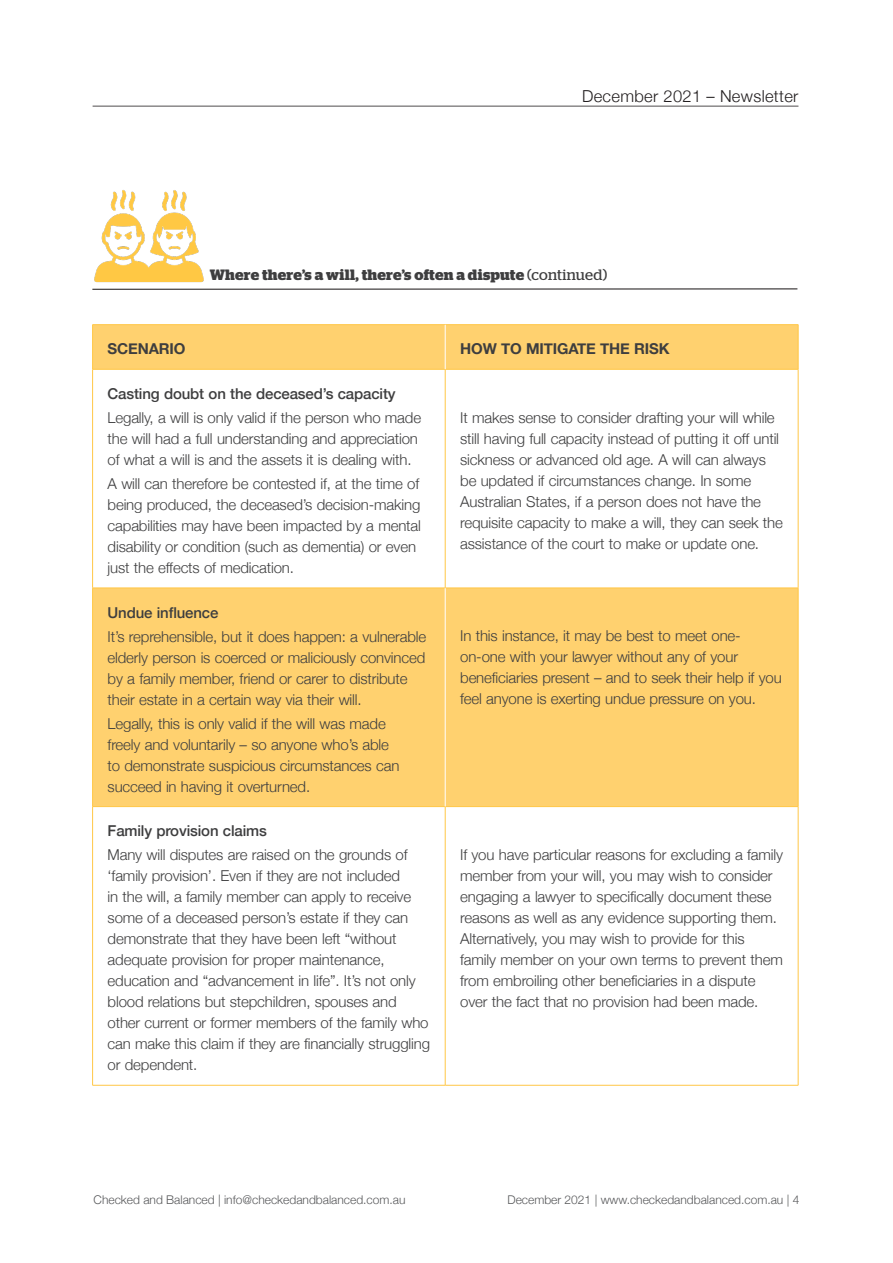
<style>
.page{position:relative;width:893px;height:1263px;background:#fff}
.page>*{position:absolute;margin:0;border:0;box-sizing:border-box;transform-origin:0 0}
.t1{font:300 16.5px "Helvetica Neue";letter-spacing:.02em;color:#231f20}
.t2{font:300 15px/21px "Helvetica Neue";letter-spacing:-.01em;color:#3e3e3f}
.t3{font:500 15px "Helvetica Neue";letter-spacing:-.01em;color:#3e3e3f}
.t4{font:700 15px "Stag";letter-spacing:.015em;color:#3e3e3f}
.t5{font:700 15px "Helvetica Neue";letter-spacing:-.01em;color:#3e3e3f}
.t6{font:300 12px "Helvetica Neue";color:#57585a}
.s1{font-weight:400}
</style>
<div class="page">
<hr style="left:93px;top:106px;width:705px;height:1px;background:#231f20">
<hr style="left:92px;top:288px;width:705px;height:2px;background:#231f20">
<img style="left:92px;top:190px;width:123px;height:100px">
<svg style="left:93px;top:325px;width:705px;height:481px;fill:#ffd16f"></svg>
<hr style="left:92px;top:324px;width:353px;height:1px;background:#ffc746">
<hr style="left:92px;top:325px;width:1px;height:44px;background:#ffc746">
<hr style="left:445px;top:324px;width:353px;height:1px;background:#ffc746">
<hr style="left:798px;top:325px;width:1px;height:44px;background:#ffc746">
<hr style="left:92px;top:369px;width:353px;height:1px;background:#ffc746">
<hr style="left:92px;top:369px;width:1px;height:219px;background:#ffc746">
<hr style="left:445px;top:369px;width:353px;height:1px;background:#ffc746">
<hr style="left:445px;top:369px;width:1px;height:219px;background:#ffc746">
<hr style="left:798px;top:369px;width:1px;height:219px;background:#ffc746">
<hr style="left:92px;top:588px;width:353px;height:1px;background:#ffc746">
<hr style="left:92px;top:588px;width:1px;height:218px;background:#ffc746">
<hr style="left:445px;top:588px;width:353px;height:1px;background:#ffc746">
<hr style="left:798px;top:588px;width:1px;height:218px;background:#ffc746">
<hr style="left:92px;top:806px;width:353px;height:1px;background:#ffc746">
<hr style="left:92px;top:807px;width:1px;height:278px;background:#ffc746">
<hr style="left:445px;top:806px;width:353px;height:1px;background:#ffc746">
<hr style="left:445px;top:807px;width:1px;height:278px;background:#ffc746">
<hr style="left:798px;top:807px;width:1px;height:278px;background:#ffc746">
<hr style="left:92px;top:1085px;width:353px;height:1px;background:#ffc746">
<hr style="left:445px;top:1085px;width:353px;height:1px;background:#ffc746">
<hr style="left:445px;top:325px;width:1px;height:44px;background:#fff">
<hr style="left:445px;top:588px;width:1px;height:218px;background:#fff">
<p class="t1" style="left:582px;top:83px;width:218px">December 2021 – Newsletter</p>
<p class="t4" style="left:210px;top:266px;width:399px">Where there’s a will, there’s often a dispute <span class="s1">(continued)</span></p>
<p class="t5" style="left:108px;top:337px;width:79px">SCENARIO</p>
<p class="t5" style="left:460px;top:337px;width:211px">HOW TO MITIGATE THE RISK</p>
<p class="t3" style="left:108px;top:381px;width:290px">Casting doubt on the deceased’s capacity</p>
<p class="t2" style="left:108px;top:406px;width:315px">Legally, a will is only valid if the person who made the will had a full understanding and appreciation of what a will is and the assets it is dealing with.</p>
<p class="t2" style="left:108px;top:472px;width:315px">A will can therefore be contested if, at the time of being produced, the deceased’s decision-making capabilities may have been impacted by a mental disability or condition (such as dementia) or even just the effects of medication.</p>
<p class="t2" style="left:460px;top:406px;width:324px">It makes sense to consider drafting your will while still having full capacity instead of putting it off until sickness or advanced old age. A will can always be updated if circumstances change. In some Australian States, if a person does not have the requisite capacity to make a will, they can seek the assistance of the court to make or update one.</p>
<p class="t3" style="left:108px;top:600px;width:112px">Undue influence</p>
<p class="t2" style="left:108px;top:625px;width:320px">It’s reprehensible, but it does happen: a vulnerable elderly person is coerced or maliciously convinced by a family member, friend or carer to distribute their estate in a certain way via their will.</p>
<p class="t2" style="left:108px;top:712px;width:293px">Legally, this is only valid if the will was made freely and voluntarily – so anyone who’s able to demonstrate suspicious circumstances can succeed in having it overturned.</p>
<p class="t2" style="left:460px;top:624px;width:323px">In this instance, it may be best to meet one&shy;on-one with your lawyer without any of your beneficiaries present – and to seek their help if you feel anyone is exerting undue pressure on you.</p>
<p class="t3" style="left:108px;top:819px;width:161px">Family provision claims</p>
<p class="t2" style="left:108px;top:843px;width:324px">Many will disputes are raised on the grounds of ‘family provision’. Even if they are not included<br>in the will, a family member can apply to receive some of a deceased person’s estate if they can demonstrate that they have been left “without adequate provision for proper maintenance, education and “advancement in life”. It’s not only blood relations but stepchildren, spouses and other current or former members of the family who can make this claim if they are financially struggling or dependent.</p>
<p class="t2" style="left:460px;top:843px;width:324px">If you have particular reasons for excluding a family member from your will, you may wish to consider engaging a lawyer to specifically document these reasons as well as any evidence supporting them.<br>Alternatively, you may wish to provide for this family member on your own terms to prevent them from embroiling other beneficiaries in a dispute over the fact that no provision had been made.</p>
<p class="t6" style="left:94px;top:1190px;width:313px">Checked and Balanced | info@checkedandbalanced.com.au</p>
<p class="t6" style="left:507px;top:1190px;width:293px">December 2021 | www.checkedandbalanced.com.au | 4</p>
</div>
